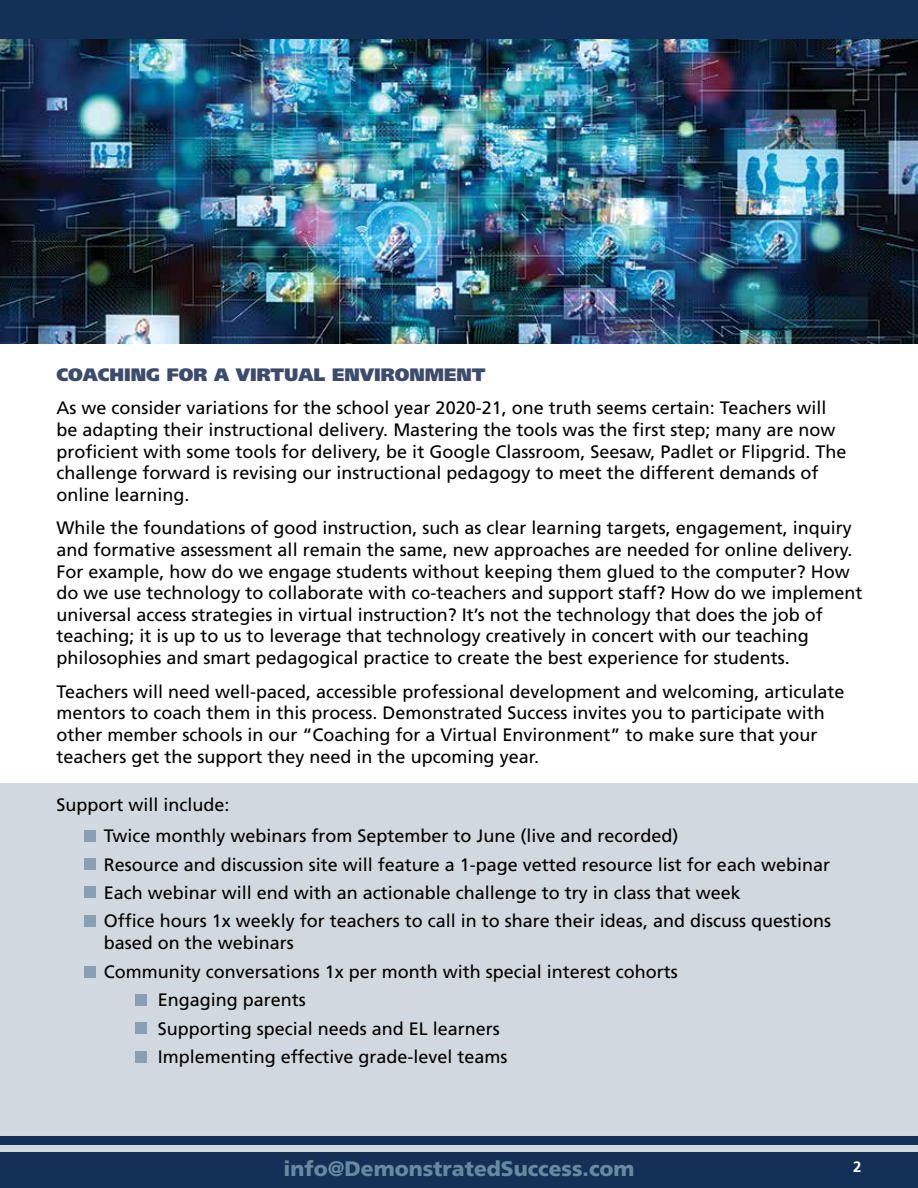
<style>
.page{position:relative;width:918px;height:1188px;background:#fff}
.page>*{position:absolute;margin:0;border:0;box-sizing:border-box;transform-origin:0 0}
.t1{font:900 21px "Frutiger";color:#6789a2}
.t2{font:18px/21.6px "Frutiger";color:#000}
.t3{font:900 18px "Frutiger";color:#3d4b6c}
.t4{font:700 15px "Frutiger";color:#fff}
</style>
<div class="page">
<div style="left:0;top:783px;width:918px;height:405px;background:#d2d8e0"></div>
<img style="left:0;top:39px;width:918px;height:304px">
<div style="left:0;top:0;width:918px;height:39px;background:#133156"></div>
<div style="left:0;top:1136px;width:918px;height:9px;background:#133156"></div>
<div style="left:0;top:1152px;width:918px;height:36px;background:#133156"></div>
<div style="left:84px;top:830px;width:12px;height:12px;background:#89a0b4"></div>
<div style="left:84px;top:858px;width:12px;height:12px;background:#89a0b4"></div>
<div style="left:84px;top:887px;width:12px;height:11px;background:#89a0b4"></div>
<div style="left:84px;top:915px;width:12px;height:11px;background:#89a0b4"></div>
<div style="left:84px;top:966px;width:12px;height:11px;background:#89a0b4"></div>
<div style="left:135px;top:994px;width:12px;height:12px;background:#89a0b4"></div>
<div style="left:135px;top:1022px;width:12px;height:12px;background:#89a0b4"></div>
<div style="left:135px;top:1051px;width:12px;height:12px;background:#89a0b4"></div>
<p class="t3" style="left:57px;top:364px;width:430px">COACHING FOR A VIRTUAL ENVIRONMENT</p>
<p class="t2" style="left:57px;top:398px;width:791px">As we consider variations for the school year 2020-21, one truth seems certain: Teachers will be adapting their instructional delivery. Mastering the tools was the first step; many are now proficient with some tools for delivery, be it Google Classroom, Seesaw, Padlet or Flipgrid. The challenge forward is revising our instructional pedagogy to meet the different demands of online learning.</p>
<p class="t2" style="left:57px;top:518px;width:807px">While the foundations of good instruction, such as clear learning targets, engagement, inquiry and formative assessment all remain the same, new approaches are needed for online delivery.<br>For example, how do we engage students without keeping them glued to the computer? How do we use technology to collaborate with co-teachers and support staff? How do we implement universal access strategies in virtual instruction? It’s not the technology that does the job of teaching; it is up to us to leverage that technology creatively in concert with our teaching philosophies and smart pedagogical practice to create the best experience for students.</p>
<p class="t2" style="left:57px;top:681px;width:789px">Teachers will need well-paced, accessible professional development and welcoming, articulate mentors to coach them in this process. Demonstrated Success invites you to participate with other member schools in our “Coaching for a Virtual Environment” to make sure that your teachers get the support they need in the upcoming year.</p>
<p class="t2" style="left:104px;top:789px;width:576px;line-height:31.5px;text-indent:-47px">Support will include:<br>Twice monthly webinars from September to June (live and recorded)</p>
<p class="t2" style="left:104px;top:850px;width:729px;line-height:28.5px">Resource and discussion site will feature a 1-page vetted resource list for each webinar<br>Each webinar will end with an actionable challenge to try in class that week<br>Office hours 1x weekly for teachers to call in to share their ideas, and discuss questions</p>
<p class="t2" style="left:104px;top:932px;width:192px">based on the webinars</p>
<p class="t2" style="left:104px;top:961px;width:576px">Community conversations 1x per month with special interest cohorts</p>
<p class="t2" style="left:158px;top:989px;width:150px">Engaging parents</p>
<p class="t2" style="left:158px;top:1018px;width:344px">Supporting special needs and EL learners</p>
<p class="t2" style="left:158px;top:1046px;width:351px">Implementing effective grade-level teams</p>
<p class="t1" style="left:283px;top:1156px;width:353px">info@DemonstratedSuccess.com</p>
<p class="t4" style="left:853px;top:1158px;width:10px">2</p>
</div>
